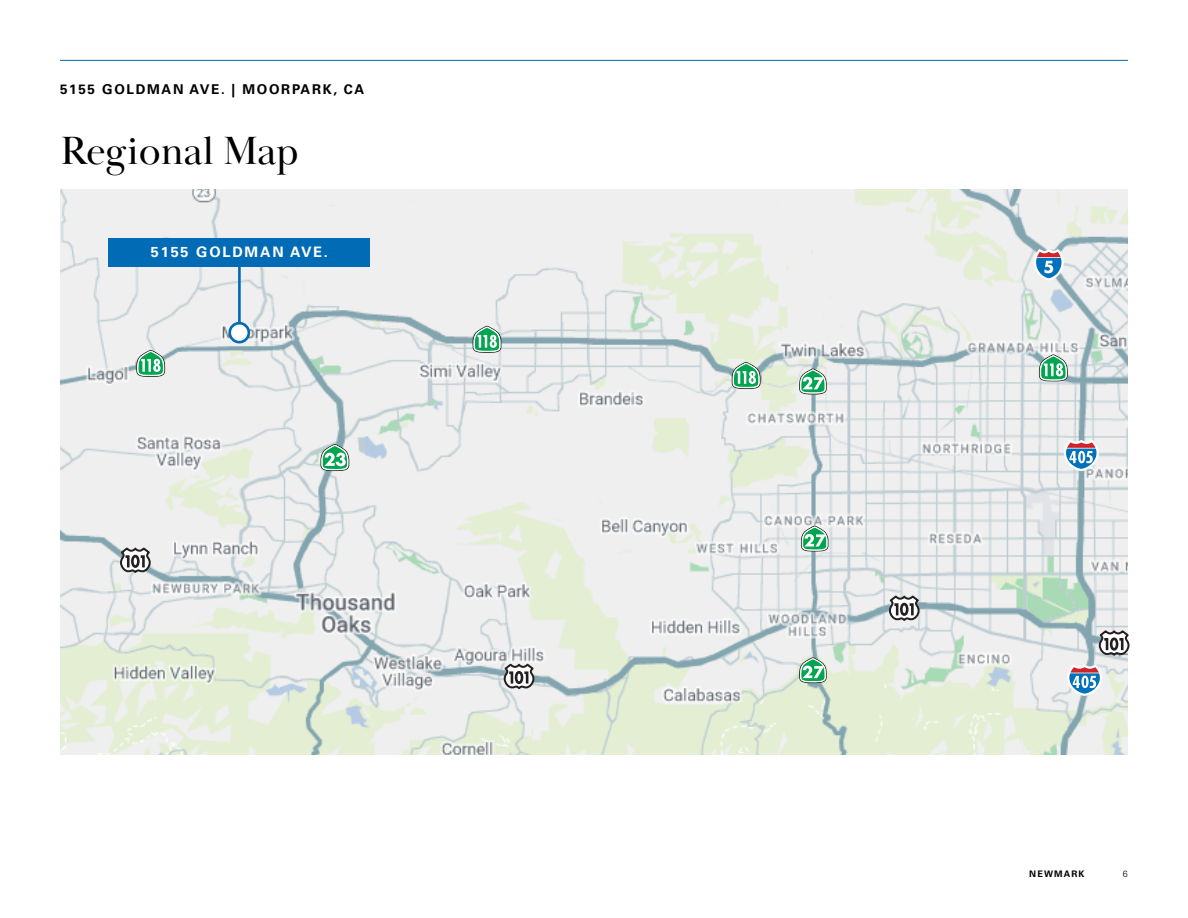
<style>
.page{position:relative;width:1188px;height:918px;background:#fff}
.page>*{position:absolute;margin:0;border:0;box-sizing:border-box;transform-origin:0 0}
.Head_27_29{font:40.5px "Baskerville Display PT";color:#000}
.Head_6_10_CAPS_Ctr{font:700 14.4px "Univers LT Pro 65";letter-spacing:.125em;color:#fff}
.t1{font:700 13.5px "Univers LT Pro 65";letter-spacing:.125em;color:#000}
.t2{font:700 9px "Univers LT Pro 65";letter-spacing:.125em;color:#000}
.t3{font:300 9px "Univers LT Pro 45";color:#000}
</style>
<div class="page">
<img style="left:61px;top:189px;width:1067px;height:565px">
<div style="left:230px;top:323px;width:19px;height:19px;background:#fff;border-radius:50%"></div>
<div style="left:228px;top:322px;width:22px;height:21px;border:3px solid #026bb6;border-radius:50%"></div>
<hr style="left:238px;top:267px;width:3px;height:57px;background:#026bb6">
<div style="left:109px;top:238px;width:261px;height:29px;background:#026bb6"></div>
<svg style="left:472px;top:325px;width:30px;height:29px"></svg>
<svg style="left:136px;top:349px;width:30px;height:29px"></svg>
<svg style="left:731px;top:361px;width:30px;height:29px"></svg>
<svg style="left:1038px;top:353px;width:31px;height:29px"></svg>
<svg style="left:320px;top:443px;width:30px;height:29px"></svg>
<svg style="left:119px;top:544px;width:34px;height:31px"></svg>
<svg style="left:503px;top:660px;width:34px;height:31px"></svg>
<svg style="left:888px;top:592px;width:34px;height:31px"></svg>
<svg style="left:798px;top:368px;width:30px;height:27px"></svg>
<svg style="left:800px;top:525px;width:29px;height:27px"></svg>
<svg style="left:798px;top:656px;width:30px;height:28px"></svg>
<svg style="left:1065px;top:627px;width:65px;height:71px"></svg>
<svg style="left:1062px;top:437px;width:39px;height:36px"></svg>
<svg style="left:1032px;top:246px;width:34px;height:37px"></svg>
<hr style="left:60px;top:60px;width:1068px;height:1px;background:#026bb6">
<p class="t1" style="left:60px;top:80px;width:306px">5155 GOLDMAN AVE. | MOORPARK, CA</p>
<p class="Head_27_29" style="left:61px;top:126px;width:239px">Regional Map</p>
<p class="Head_6_10_CAPS_Ctr" style="left:151px;top:242px;width:179px">5155 GOLDMAN AVE.</p>
<p class="t2" style="left:1029px;top:867px;width:57px">NEWMARK</p>
<p class="t3" style="left:1123px;top:867px;width:7px">6</p>
</div>
